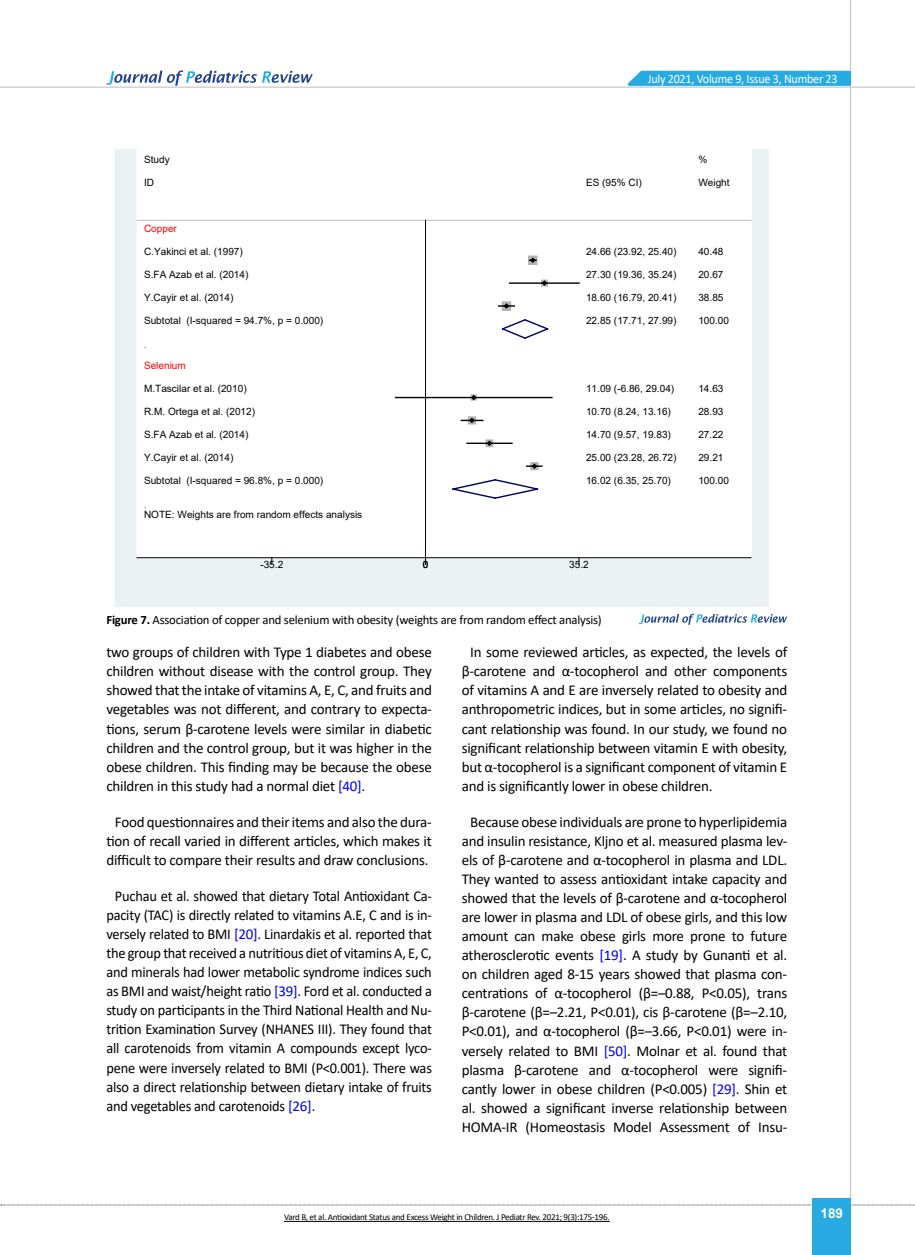
<style>
.page{position:relative;width:915px;height:1255px;background:#fff}
.page>*{position:absolute;margin:0;border:0;box-sizing:border-box;transform-origin:0 0}
.t1{font:15px/19px "Calibri";letter-spacing:-.015em;color:#000;text-align:justify}
.t2{font:15px/19px "Calibri";letter-spacing:-.015em;color:#000;text-align:justify;scale:.96 1}
.t3{font:700 13.5px "Arial";color:#fff}
.t4{font:12.75px "Calibri";letter-spacing:-.015em;color:#000}
.t5{font:12.75px "Calibri";letter-spacing:-.02em;color:#fff;scale:.95 1}
.t6{font:10.05px "Arial";color:#000}
.t7{font:10.05px "Arial";color:#f00}
.t8{font:9px "Calibri";letter-spacing:-.03em;color:#000}
.t9{font:7.65px "Arial";color:#000}
.s1{font-weight:700}
.s2{color:#00f}
</style>
<div class="page">
<svg style="left:1px;top:1204px;width:914px;height:1px"></svg>
<hr style="left:849px;top:0;width:1px;height:1254px;background:#c2c4c6">
<hr style="left:0;top:87px;width:914px;height:1px;background:#c2c4c6">
<div style="left:812px;top:1198px;width:38px;height:56px;background:#27aae1"></div>
<svg style="left:621px;top:69px;width:231px;height:18px;background:#52bae5"></svg>
<svg style="left:106px;top:70px;width:207px;height:16px"></svg>
<svg style="left:638px;top:613px;width:149px;height:11px"></svg>
<div style="left:115px;top:149px;width:653px;height:457px;background:#eaf2f3"></div>
<svg style="left:136px;top:149px;width:615px;height:409px"></svg>
<hr style="left:137px;top:220px;width:613px;height:1px;background:#c0c0c0">
<hr style="left:425px;top:220px;width:1px;height:337px;background:#000">
<div style="left:528px;top:255px;width:9px;height:10px;border:1px solid #b4b4b4"></div>
<div style="left:501px;top:301px;width:10px;height:10px;border:1px solid #b4b4b4"></div>
<div style="left:467px;top:416px;width:9px;height:8px;border:1px solid #b4b4b4"></div>
<hr style="left:509px;top:282px;width:70px;height:2px;background:#000">
<hr style="left:395px;top:397px;width:156px;height:1px;background:#000">
<hr style="left:461px;top:419px;width:21px;height:2px;background:#000">
<hr style="left:467px;top:442px;width:44px;height:2px;background:#000">
<svg style="left:500px;top:318px;width:49px;height:22px"></svg>
<svg style="left:451px;top:478px;width:88px;height:22px"></svg>
<svg style="left:529px;top:256px;width:7px;height:8px"></svg>
<svg style="left:540px;top:279px;width:8px;height:8px"></svg>
<svg style="left:498px;top:302px;width:16px;height:8px"></svg>
<svg style="left:470px;top:394px;width:7px;height:7px"></svg>
<svg style="left:468px;top:416px;width:7px;height:8px"></svg>
<svg style="left:485px;top:439px;width:8px;height:8px"></svg>
<svg style="left:526px;top:462px;width:15px;height:8px"></svg>
<hr style="left:137px;top:557px;width:613px;height:1px;background:#000">
<hr style="left:284px;top:1220px;width:325px;height:1px;background:#000">
<p class="t6" style="left:144px;top:153px;width:27px">Study</p>
<p class="t6" style="left:144px;top:176px;width:12px">ID</p>
<p class="t7" style="left:144px;top:222px;width:34px">Copper</p>
<p class="t6" style="left:144px;top:244px;width:100px">C.Yakinci et al. (1997)</p>
<p class="t6" style="left:144px;top:267px;width:106px">S.FA Azab et al. (2014)</p>
<p class="t6" style="left:144px;top:290px;width:91px">Y.Cayir et al. (2014)</p>
<p class="t6" style="left:144px;top:313px;width:181px">Subtotal (I-squared = 94.7%, p = 0.000)</p>
<p class="t7" style="left:144px;top:359px;width:43px">Selenium</p>
<p class="t6" style="left:144px;top:382px;width:104px">M.Tascilar et al. (2010)</p>
<p class="t6" style="left:144px;top:404px;width:113px">R.M. Ortega et al. (2012)</p>
<p class="t6" style="left:144px;top:427px;width:106px">S.FA Azab et al. (2014)</p>
<p class="t6" style="left:144px;top:450px;width:91px">Y.Cayir et al. (2014)</p>
<p class="t6" style="left:144px;top:473px;width:181px">Subtotal (I-squared = 96.8%, p = 0.000)</p>
<p class="t9" style="left:144px;top:340px;width:4px">.</p>
<p class="t9" style="left:144px;top:500px;width:4px">.</p>
<p class="t6" style="left:144px;top:507px;width:220px">NOTE: Weights are from random effects analysis</p>
<p class="t5" style="left:647px;top:69px;width:201px">July 2021, Volume 9, Issue 3, Number 23</p>
<p class="t6" style="left:586px;top:176px;width:57px">ES (95% CI)</p>
<p class="t6" style="left:698px;top:153px;width:10px">%</p>
<p class="t6" style="left:698px;top:176px;width:33px">Weight</p>
<p class="t6" style="left:586px;top:244px;width:92px">24.66 (23.92, 25.40)</p>
<p class="t6" style="left:586px;top:267px;width:92px">27.30 (19.36, 35.24)</p>
<p class="t6" style="left:586px;top:290px;width:92px">18.60 (16.79, 20.41)</p>
<p class="t6" style="left:586px;top:313px;width:92px">22.85 (17.71, 27.99)</p>
<p class="t6" style="left:698px;top:244px;width:27px">40.48</p>
<p class="t6" style="left:698px;top:267px;width:27px">20.67</p>
<p class="t6" style="left:698px;top:290px;width:27px">38.85</p>
<p class="t6" style="left:698px;top:313px;width:32px">100.00</p>
<p class="t6" style="left:586px;top:382px;width:90px">11.09 (-6.86, 29.04)</p>
<p class="t6" style="left:586px;top:404px;width:86px">10.70 (8.24, 13.16)</p>
<p class="t6" style="left:586px;top:427px;width:86px">14.70 (9.57, 19.83)</p>
<p class="t6" style="left:586px;top:450px;width:92px">25.00 (23.28, 26.72)</p>
<p class="t6" style="left:586px;top:473px;width:86px">16.02 (6.35, 25.70)</p>
<p class="t6" style="left:698px;top:382px;width:27px">14.63</p>
<p class="t6" style="left:698px;top:404px;width:27px">28.93</p>
<p class="t6" style="left:698px;top:427px;width:27px">27.22</p>
<p class="t6" style="left:698px;top:450px;width:27px">29.21</p>
<p class="t6" style="left:698px;top:473px;width:32px">100.00</p>
<p class="t6" style="left:260px;top:557px;width:24px">-35.2</p>
<p class="t6" style="left:422px;top:557px;width:7px">0</p>
<p class="t6" style="left:569px;top:557px;width:21px">35.2</p>
<p class="t4" style="left:106px;top:610px;width:496px"><span class="s1">Figure 7.</span> Association of copper and selenium with obesity (weights are from random effect analysis)</p>
<p class="t1" style="left:106px;top:642px;width:327px">two groups of children with Type 1 diabetes and obese children without disease with the control group. They showed that the intake of vitamins A, E, C, and fruits and vegetables was not different, and contrary to expecta&shy;tions, serum β-carotene levels were similar in diabetic children and the control group, but it was higher in the obese children. This finding may be because the obese children in this study had a normal diet <span class="s2">[40]</span>.</p>
<p class="t1" style="left:106px;top:811px;width:327px;text-align:center">Food questionnaires and their items and also the dura&shy;tion of recall varied in different articles, which makes it difficult to compare their results and draw conclusions.</p>
<p class="t2" style="left:106px;top:886px;width:340px;text-indent:9px">Puchau et al. showed that dietary Total Antioxidant Ca&shy;pacity (TAC) is directly related to vitamins A.E, C and is in&shy;versely related to BMI <span class="s2">[20]</span>. Linardakis et al. reported that the group that received a nutritious diet of vitamins A, E, C, and minerals had lower metabolic syndrome indices such as BMI and waist/height ratio <span class="s2">[39]</span>. Ford et al. conducted a study on participants in the Third National Health and Nu&shy;trition Examination Survey (NHANES III). They found that all carotenoids from vitamin A compounds except lyco&shy;pene were inversely related to BMI (P&lt;0.001). There was also a direct relationship between dietary intake of fruits and vegetables and carotenoids <span class="s2">[26]</span>.</p>
<p class="t1" style="left:461px;top:642px;width:327px;text-indent:9px">In some reviewed articles, as expected, the levels of β-carotene and α-tocopherol and other components of vitamins A and E are inversely related to obesity and anthropometric indices, but in some articles, no signifi&shy;cant relationship was found. In our study, we found no significant relationship between vitamin E with obesity, but α-tocopherol is a significant component of vitamin E and is significantly lower in obese children.</p>
<p class="t1" style="left:461px;top:811px;width:327px;text-align:center">Because obese individuals are prone to hyperlipidemia and insulin resistance, Kljno et al. measured plasma lev&shy;els of β-carotene and α-tocopherol in plasma and LDL.<br>They wanted to assess antioxidant intake capacity and showed that the levels of β-carotene and α-tocopherol are lower in plasma and LDL of obese girls, and this low amount can make obese girls more prone to future atherosclerotic events <span class="s2">[19]</span>. A study by Gunanti et al. on children aged 8-15 years showed that plasma con&shy;centrations of α-tocopherol (β=–0.88, P&lt;0.05), trans β-carotene (β=–2.21, P&lt;0.01), cis β-carotene (β=–2.10, P&lt;0.01), and α-tocopherol (β=–3.66, P&lt;0.01) were in&shy;versely related to BMI <span class="s2">[50]</span>. Molnar et al. found that plasma β-carotene and α-tocopherol were signifi&shy;cantly lower in obese children (P&lt;0.005) <span class="s2">[29]</span>. Shin et al. showed a significant inverse relationship between HOMA-IR (Homeostasis Model Assessment of Insu-</p>
<p class="t8" style="left:284px;top:1210px;width:327px">Vard B, et al. Antioxidant Status and Excess Weight in Children. J Pediatr Rev. 2021; 9(3):175-196.</p>
<p class="t3" style="left:820px;top:1203px;width:24px">189</p>
</div>
